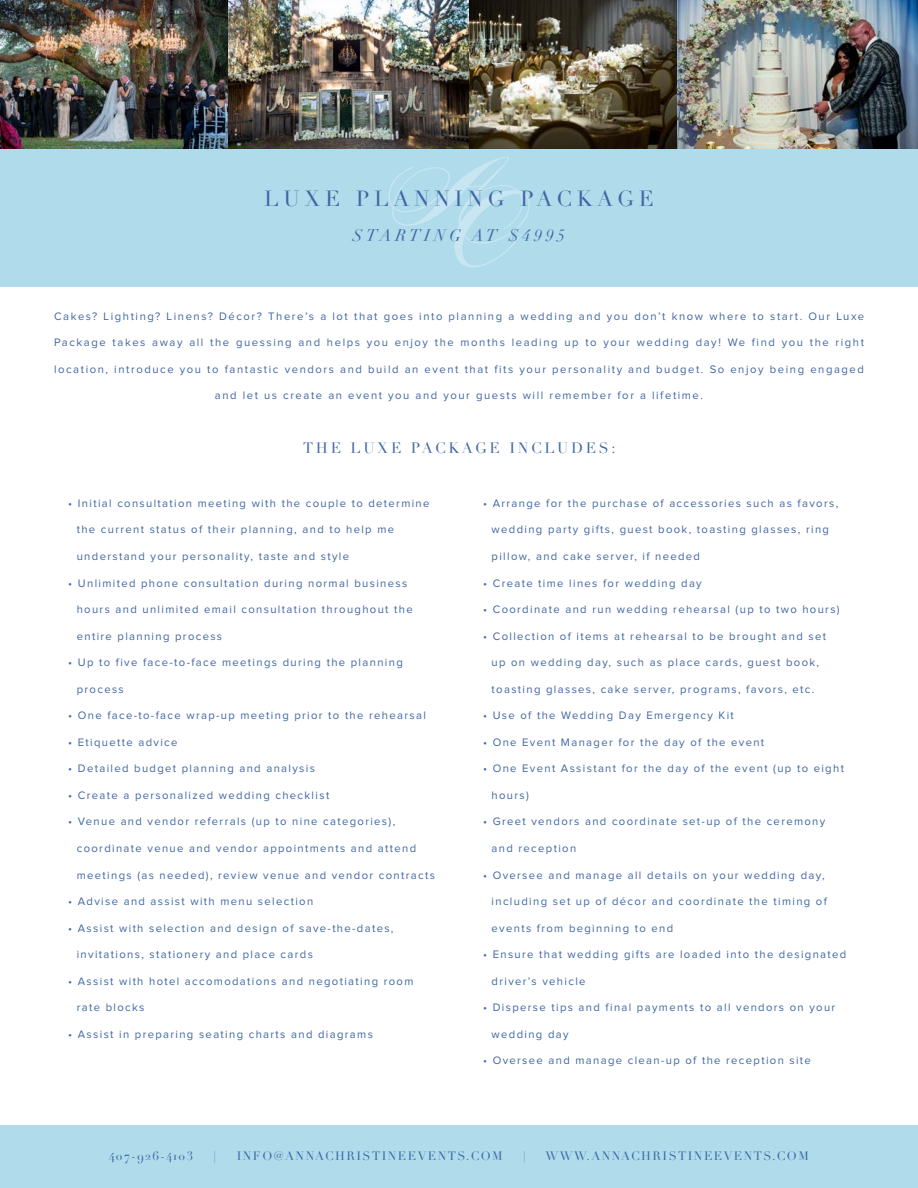
<style>
.page{position:relative;width:918px;height:1188px;background:#fff}
.page>*{position:absolute;margin:0;border:0;box-sizing:border-box;transform-origin:0 0}
.t1{font:21.45px "Didot";letter-spacing:.22em;color:#4066a3}
.t2{font:italic 16.5px "Didot";letter-spacing:.22em;color:#4066a3}
.t3{font:14.85px "Didot";letter-spacing:.18em;color:#4066a3}
.t4{font:12px "Didot";letter-spacing:.12em;color:#3c66a6}
.t5{font:11.25px "Proxima Nova";letter-spacing:.12em;color:#4066a3}
.t6{font:11.25px "Proxima Nova";letter-spacing:.14em;color:#4066a3}
</style>
<div class="page">
<img style="left:0;top:0;width:229px;height:149px">
<img style="left:229px;top:0;width:240px;height:149px">
<img style="left:469px;top:0;width:208px;height:149px">
<img style="left:677px;top:0;width:241px;height:149px">
<div style="left:0;top:149px;width:918px;height:137px;background:#b0dbeb"></div>
<div style="left:0;top:1125px;width:918px;height:63px;background:#b0dbeb"></div>
<svg style="left:388px;top:157px;width:142px;height:110px"></svg>
<p class="t1" style="left:264px;top:186px;width:391px">LUXE PLANNING PACKAGE</p>
<p class="t2" style="left:353px;top:225px;width:214px">STARTING AT $4995</p>
<p class="t6" style="left:54px;top:311px;width:812px">Cakes? Lighting? Linens? Décor? There’s a lot that goes into planning a wedding and you don’t know where to start. Our Luxe</p>
<p class="t6" style="left:54px;top:337px;width:812px">Package takes away all the guessing and helps you enjoy the months leading up to your wedding day! We find you the right</p>
<p class="t6" style="left:54px;top:364px;width:812px">location, introduce you to fantastic vendors and build an event that fits your personality and budget. So enjoy being engaged</p>
<p class="t6" style="left:215px;top:391px;width:490px">and let us create an event you and your guests will remember for a lifetime.</p>
<p class="t3" style="left:303px;top:439px;width:314px">THE LUXE PACKAGE INCLUDES:</p>
<p class="t5" style="left:68px;top:498px;width:363px">• Initial consultation meeting with the couple to determine</p>
<p class="t5" style="left:77px;top:525px;width:319px">the current status of their planning, and to help me</p>
<p class="t5" style="left:77px;top:551px;width:274px">understand your personality, taste and style</p>
<p class="t5" style="left:68px;top:578px;width:341px">• Unlimited phone consultation during normal business</p>
<p class="t5" style="left:77px;top:604px;width:337px">hours and unlimited email consultation throughout the</p>
<p class="t5" style="left:77px;top:631px;width:147px">entire planning process</p>
<p class="t5" style="left:68px;top:657px;width:336px">• Up to five face-to-face meetings during the planning</p>
<p class="t5" style="left:77px;top:684px;width:49px">process</p>
<p class="t5" style="left:68px;top:710px;width:359px">• One face-to-face wrap-up meeting prior to the rehearsal</p>
<p class="t5" style="left:68px;top:737px;width:111px">• Etiquette advice</p>
<p class="t5" style="left:68px;top:763px;width:248px">• Detailed budget planning and analysis</p>
<p class="t5" style="left:68px;top:790px;width:263px">• Create a personalized wedding checklist</p>
<p class="t5" style="left:68px;top:817px;width:329px">• Venue and vendor referrals (up to nine categories),</p>
<p class="t5" style="left:77px;top:843px;width:341px">coordinate venue and vendor appointments and attend</p>
<p class="t5" style="left:77px;top:870px;width:360px">meetings (as needed), review venue and vendor contracts</p>
<p class="t5" style="left:68px;top:896px;width:247px">• Advise and assist with menu selection</p>
<p class="t5" style="left:68px;top:923px;width:327px">• Assist with selection and design of save-the-dates,</p>
<p class="t5" style="left:77px;top:949px;width:238px">invitations, stationery and place cards</p>
<p class="t5" style="left:68px;top:976px;width:347px">• Assist with hotel accomodations and negotiating room</p>
<p class="t5" style="left:77px;top:1002px;width:69px">rate blocks</p>
<p class="t5" style="left:68px;top:1029px;width:306px">• Assist in preparing seating charts and diagrams</p>
<p class="t5" style="left:483px;top:498px;width:357px">• Arrange for the purchase of accessories such as favors,</p>
<p class="t5" style="left:492px;top:525px;width:339px">wedding party gifts, guest book, toasting glasses, ring</p>
<p class="t5" style="left:492px;top:551px;width:210px">pillow, and cake server, if needed</p>
<p class="t5" style="left:483px;top:578px;width:220px">• Create time lines for wedding day</p>
<p class="t5" style="left:483px;top:604px;width:358px">• Coordinate and run wedding rehearsal (up to two hours)</p>
<p class="t5" style="left:483px;top:631px;width:345px">• Collection of items at rehearsal to be brought and set</p>
<p class="t5" style="left:492px;top:657px;width:329px">up on wedding day, such as place cards, guest book,</p>
<p class="t5" style="left:492px;top:684px;width:324px">toasting glasses, cake server, programs, favors, etc.</p>
<p class="t5" style="left:483px;top:710px;width:252px">• Use of the Wedding Day Emergency Kit</p>
<p class="t5" style="left:483px;top:737px;width:283px">• One Event Manager for the day of the event</p>
<p class="t5" style="left:483px;top:764px;width:362px">• One Event Assistant for the day of the event (up to eight</p>
<p class="t5" style="left:492px;top:790px;width:39px">hours)</p>
<p class="t5" style="left:483px;top:817px;width:344px">• Greet vendors and coordinate set-up of the ceremony</p>
<p class="t5" style="left:492px;top:843px;width:86px">and reception</p>
<p class="t5" style="left:483px;top:870px;width:343px">• Oversee and manage all details on your wedding day,</p>
<p class="t5" style="left:492px;top:896px;width:337px">including set up of décor and coordinate the timing of</p>
<p class="t5" style="left:492px;top:923px;width:183px">events from beginning to end</p>
<p class="t5" style="left:483px;top:949px;width:365px">• Ensure that wedding gifts are loaded into the designated</p>
<p class="t5" style="left:492px;top:976px;width:95px">driver’s vehicle</p>
<p class="t5" style="left:483px;top:1002px;width:354px">• Disperse tips and final payments to all vendors on your</p>
<p class="t5" style="left:492px;top:1029px;width:79px">wedding day</p>
<p class="t5" style="left:483px;top:1056px;width:329px">• Oversee and manage clean-up of the reception site</p>
<p class="t4" style="left:109px;top:1149px;width:85px">407-926-4103</p>
<p class="t4" style="left:214px;top:1149px;width:4px">|</p>
<p class="t4" style="left:237px;top:1149px;width:267px">INFO@ANNACHRISTINEEVENTS.COM</p>
<p class="t4" style="left:523px;top:1149px;width:4px">|</p>
<p class="t4" style="left:545px;top:1149px;width:265px">WWW.ANNACHRISTINEEVENTS.COM</p>
</div>
